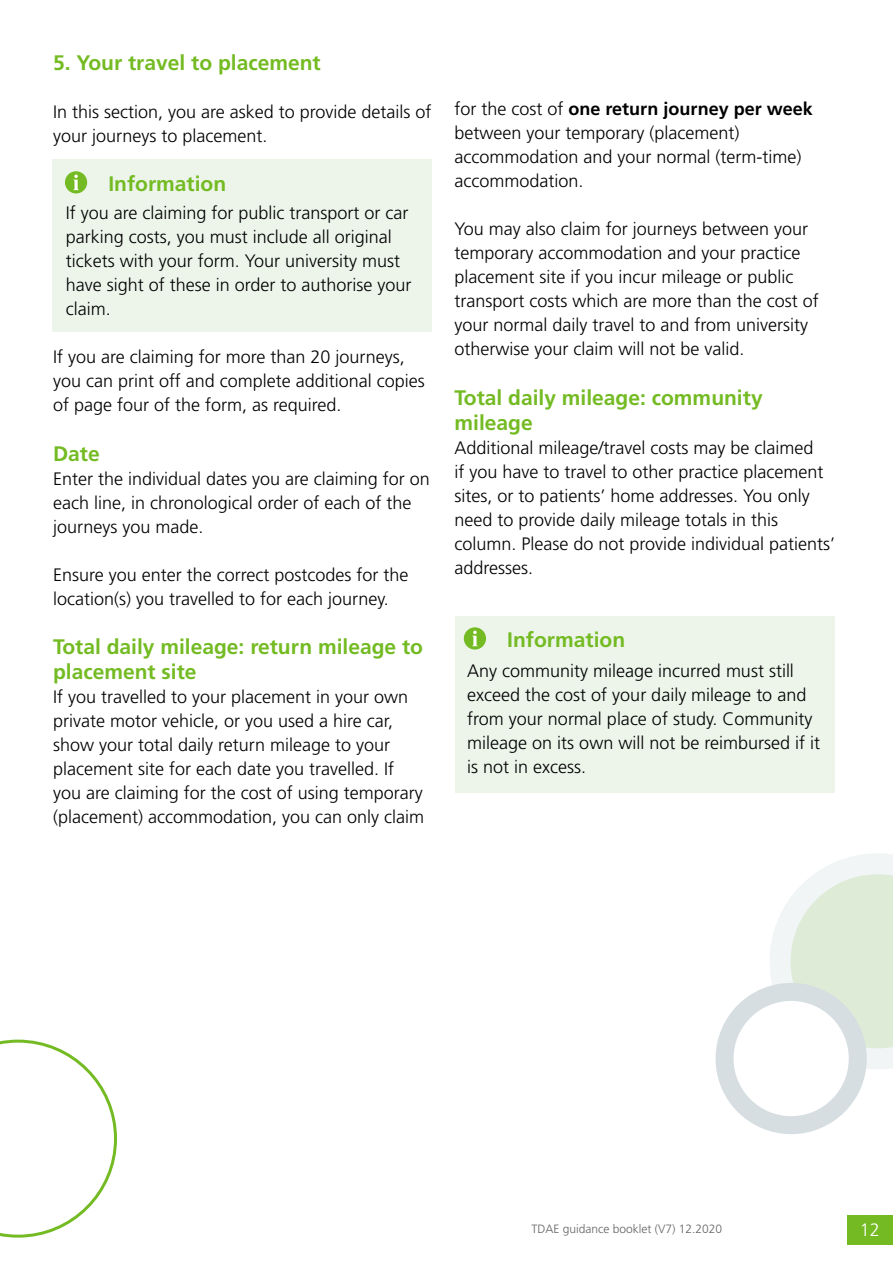
<style>
.page{position:relative;width:893px;height:1263px;background:#fff}
.page>*{position:absolute;margin:0;border:0;box-sizing:border-box;transform-origin:0 0}
.t1{font:700 21px/25.2px "Frutiger LT Std";color:#74bb23}
.t2{font:300 18px/24px "Frutiger LT Std";color:#000}
.t3{font:300 18px "Frutiger LT Std";color:#fff}
.t4{font:300 12px "Frutiger LT Std";color:#646363}
.s1{font-weight:700}
</style>
<div class="page">
<div style="left:455px;top:616px;width:380px;height:176px;background:#edf5eb"></div>
<div style="left:52px;top:159px;width:380px;height:173px;background:#edf5eb"></div>
<div style="left:65px;top:171px;width:22px;height:22px;background:#74bb23;border-radius:50%"></div>
<svg style="left:73px;top:175px;width:6px;height:15px"></svg>
<div style="left:464px;top:627px;width:22px;height:22px;background:#74bb23;border-radius:50%"></div>
<svg style="left:472px;top:631px;width:6px;height:15px"></svg>
<svg style="left:770px;top:854px;width:123px;height:215px"></svg>
<div style="left:724px;top:992px;width:134px;height:133px;background:#fff;border-radius:50%"></div>
<div style="left:715px;top:983px;width:152px;height:151px;border:18px solid #d6dee1;border-radius:50%"></div>
<div style="left:847px;top:1215px;width:46px;height:30px;background:#74bb23"></div>
<svg style="left:0;top:1040px;width:117px;height:198px"></svg>
<h3 class="t1" style="left:53px;top:50px;width:269px">5. Your travel to placement</h3>
<p class="t2" style="left:53px;top:100px;width:380px">In this section, you are asked to provide details of your journeys to placement.</p>
<p class="t1" style="left:108px;top:171px;width:119px">Information</p>
<p class="t2" style="left:66px;top:202px;width:347px">If you are claiming for public transport or car parking costs, you must include all original tickets with your form. Your university must have sight of these in order to authorise your claim.</p>
<p class="t2" style="left:53px;top:345px;width:373px">If you are claiming for more than 20 journeys, you can print off and complete additional copies of page four of the form, as required.</p>
<h3 class="t1" style="left:53px;top:441px;width:48px">Date</h3>
<p class="t2" style="left:53px;top:467px;width:378px">Enter the individual dates you are claiming for on each line, in chronological order of each of the journeys you made.</p>
<p class="t2" style="left:53px;top:563px;width:357px">Ensure you enter the correct postcodes for the location(s) you travelled to for each journey.</p>
<h3 class="t1" style="left:53px;top:634px;width:371px">Total daily mileage: return mileage to placement site</h3>
<p class="t2" style="left:53px;top:685px;width:373px">If you travelled to your placement in your own private motor vehicle, or you used a hire car, show your total daily return mileage to your placement site for each date you travelled. If you are claiming for the cost of using temporary (placement) accommodation, you can only claim</p>
<p class="t2" style="left:454px;top:98px;width:360px">for the cost of <span class="s1">one return journey per week </span>between your temporary (placement) accommodation and your normal (term-time) accommodation.</p>
<p class="t2" style="left:454px;top:218px;width:366px">You may also claim for journeys between your temporary accommodation and your practice placement site if you incur mileage or public transport costs which are more than the cost of your normal daily travel to and from university otherwise your claim will not be valid.</p>
<h3 class="t1" style="left:454px;top:385px;width:310px">Total daily mileage: community mileage</h3>
<p class="t2" style="left:454px;top:436px;width:382px">Additional mileage/travel costs may be claimed<br>if you have to travel to other practice placement sites, or to patients’ home addresses. You only need to provide daily mileage totals in this column. Please do not provide individual patients’ addresses.</p>
<p class="t1" style="left:507px;top:627px;width:119px">Information</p>
<p class="t2" style="left:467px;top:659px;width:354px">Any community mileage incurred must still exceed the cost of your daily mileage to and from your normal place of study. Community mileage on its own will not be reimbursed if it is not in excess.</p>
<p class="t4" style="left:531px;top:1222px;width:192px">TDAE guidance booklet (V7) 12.2020</p>
<p class="t3" style="left:860px;top:1220px;width:22px">12</p>
</div>
